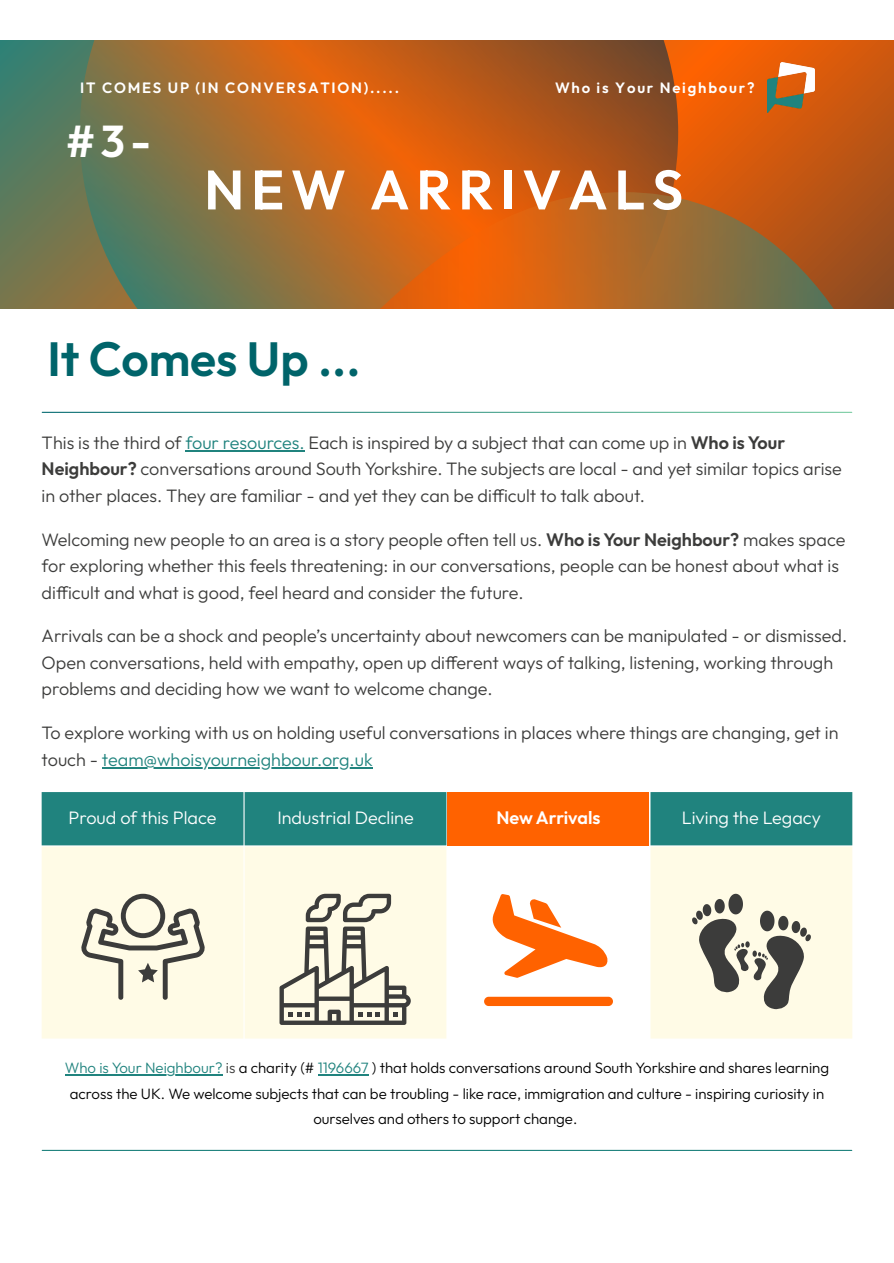
<style>
.page{position:relative;width:894px;height:1263px;background:#fff}
.page>*{position:absolute;margin:0;border:0;box-sizing:border-box;transform-origin:0 0}
.t1{font:600 55.35px "Outfit";letter-spacing:.12em;color:#fff}
.t2{font:600 48px "Outfit";color:#00646a}
.t3{font:600 44.7px "Outfit";color:#fff}
.t4{font:300 18px/26.4px "Outfit";color:#3c3c3b}
.t5{font:300 18px "Outfit";color:#fff}
.t6{font:600 18px "Outfit";color:#fff}
.t7{font:300 15px/25.3px "Outfit";color:#000;text-align:center}
.t8{font:600 14.85px "Outfit";letter-spacing:.12em;color:#fff}
.s1{color:#20837e}
.s2{font-weight:600}
.s3{color:#3c3c3b}
</style>
<div class="page">
<hr style="left:185px;top:450px;width:119px;height:1px;background:#20837e">
<hr style="left:102px;top:767px;width:270px;height:1px;background:#20837e">
<hr style="left:65px;top:1074px;width:157px;height:2px;background:#20837e">
<hr style="left:318px;top:1074px;width:50px;height:2px;background:#20837e">
<svg style="left:0;top:40px;width:893px;height:152px;background:#b06425"></svg>
<svg style="left:80px;top:40px;width:598px;height:152px;background:#af6123"></svg>
<svg style="left:0;top:192px;width:893px;height:116px;background:#a16a30"></svg>
<img style="left:767px;top:63px;width:46px;height:49px">
<div style="left:42px;top:792px;width:810px;height:53px;background:#20837e"></div>
<div style="left:447px;top:792px;width:202px;height:53px;background:#ff6200"></div>
<div style="left:42px;top:846px;width:810px;height:192px;background:#fffbe6"></div>
<div style="left:447px;top:846px;width:202px;height:192px;background:#fff"></div>
<svg style="left:80px;top:894px;width:126px;height:106px;background:#d2cfbf"></svg>
<svg style="left:279px;top:894px;width:131px;height:131px;background:#c5c2b3"></svg>
<svg style="left:492px;top:894px;width:116px;height:84px"></svg>
<div style="left:484px;top:997px;width:128px;height:9px;background:#ff6200;border-radius:5px"></div>
<svg style="left:690px;top:894px;width:121px;height:116px;background:#b8b5a8"></svg>
<hr style="left:42px;top:1150px;width:809px;height:1px;background:#20837e">
<p class="t8" style="left:80px;top:78px;width:320px">IT COMES UP (IN CONVERSATION).....</p>
<p class="t8" style="left:555px;top:78px;width:201px">Who is Your Neighbour?</p>
<p class="t3" style="left:66px;top:112px;width:86px">#3-</p>
<p class="t1" style="left:204px;top:154px;width:480px">NEW ARRIVALS</p>
<h3 class="t2" style="left:47px;top:328px;width:314px">It Comes Up ...</h3>
<p class="t4" style="left:42px;top:429px;width:801px">This is the third of <span class="s1">four resources.</span> Each is inspired by a subject that can come up in <span class="s2">Who is Your<br>Neighbour?</span> conversations around South Yorkshire. The subjects are local - and yet similar topics arise in other places. They are familiar - and yet they can be difficult to talk about.</p>
<p class="t4" style="left:42px;top:526px;width:805px">Welcoming new people to an area is a story people often tell us. <span class="s2">Who is Your Neighbour?</span> makes space for exploring whether this feels threatening: in our conversations, people can be honest about what is difficult and what is good, feel heard and consider the future.</p>
<p class="t4" style="left:42px;top:623px;width:806px">Arrivals can be a shock and people’s uncertainty about newcomers can be manipulated - or dismissed.<br>Open conversations, held with empathy, open up different ways of talking, listening, working through problems and deciding how we want to welcome change.</p>
<p class="t4" style="left:42px;top:719px;width:798px;line-height:27px">To explore working with us on holding useful conversations in places where things are changing, get in touch - <span class="s1">team@whoisyourneighbour.org.uk</span></p>
<p class="t5" style="left:69px;top:806px;width:149px">Proud of this Place</p>
<p class="t5" style="left:277px;top:806px;width:138px">Industrial Decline</p>
<p class="t6" style="left:496px;top:806px;width:106px">New Arrivals</p>
<p class="t5" style="left:681px;top:806px;width:141px">Living the Legacy</p>
<p class="t7" style="left:65px;top:1055px;width:765px"><span class="s1">Who is Your Neighbour?</span> <span class="s3">is</span> a charity (# <span class="s1">1196667</span> ) that holds conversations around South Yorkshire and shares learning across the UK. We welcome subjects that can be troubling - like race, immigration and culture - inspiring curiosity in ourselves and others to support change.</p>
</div>
